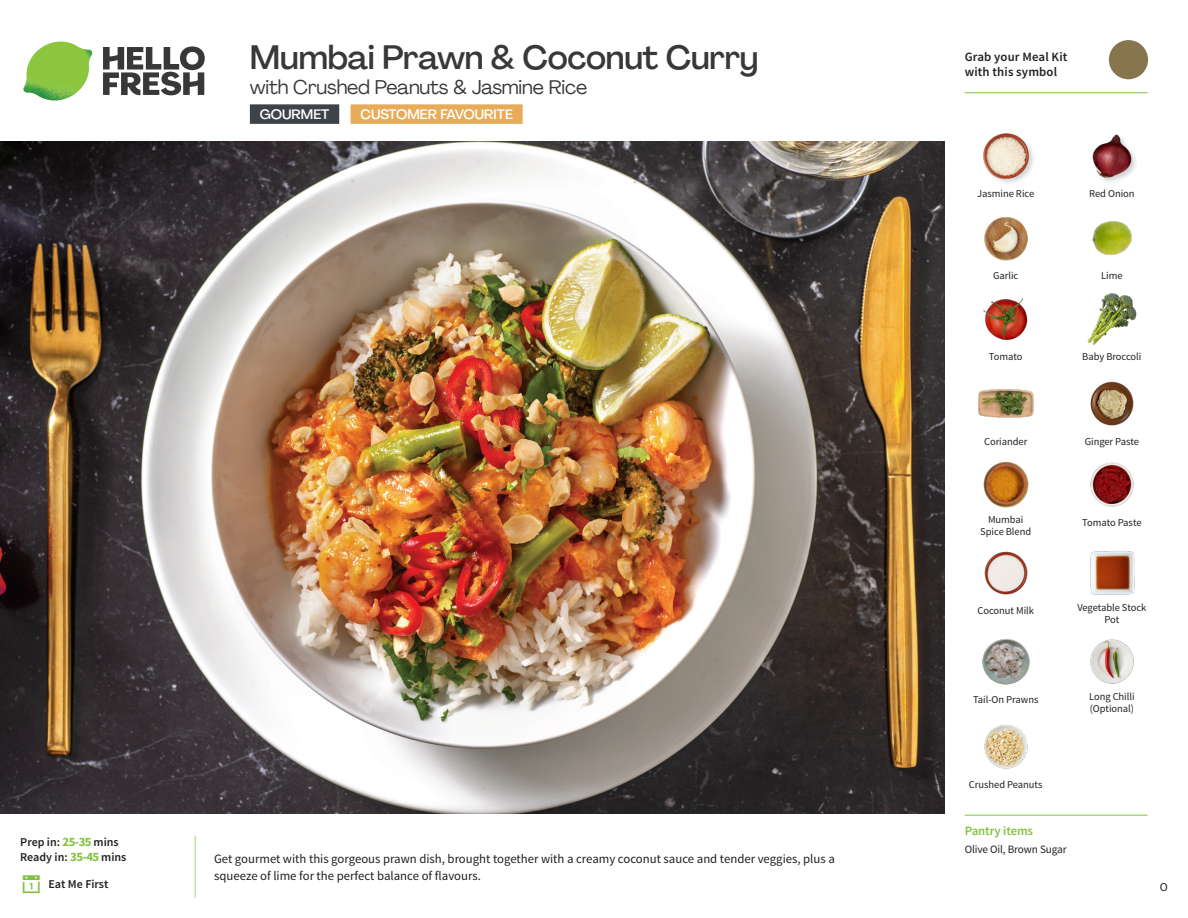
<style>
.page{position:relative;width:1188px;height:918px;background:#fff}
.page>*{position:absolute;margin:0;border:0;box-sizing:border-box;transform-origin:0 0}
._15_Titel_UK{font:500 33px "Agrandir";letter-spacing:-.01em;color:#383839}
._15_Titel_UK-2{font:19.5px "Agrandir";letter-spacing:-.01em;color:#383839}
.t1{font:500 13.5px "Agrandir";color:#fff}
.Step_6_Text_AU{font:12.75px/16.5px "Source Sans Pro";color:#231f20}
.t2{font:600 12.75px/15px "Source Sans Pro";letter-spacing:.01em;color:#231f20}
._04_Headers_Front{font:600 12.75px "Source Sans Pro";letter-spacing:-.01em;color:#81c340}
._04_Intro{font:600 12px "Source Sans Pro";color:#231f20}
.t3{font:12px "Source Sans Pro";color:#231f20}
._05_Pantry{font:11.25px "Source Sans Pro";letter-spacing:-.01em;color:#231f20}
._18_FRONT_ingredients{font:10.5px/12px "Source Sans Pro";letter-spacing:-.005em;color:#231f20;text-align:center}
.s1{font-weight:700;font-size:12.75px;color:#81c340}
</style>
<div class="page">
<svg style="left:103px;top:46px;width:102px;height:49px"></svg>
<img style="left:23px;top:42px;width:69px;height:59px">
<img style="left:0;top:142px;width:945px;height:672px">
<img style="left:1087px;top:293px;width:50px;height:52px">
<img style="left:1090px;top:381px;width:44px;height:45px">
<img style="left:978px;top:389px;width:56px;height:29px">
<img style="left:983px;top:461px;width:46px;height:47px">
<img style="left:1090px;top:551px;width:45px;height:44px">
<img style="left:984px;top:551px;width:44px;height:44px">
<img style="left:1090px;top:639px;width:44px;height:45px">
<img style="left:982px;top:638px;width:47px;height:47px">
<img style="left:984px;top:724px;width:44px;height:45px">
<img style="left:983px;top:298px;width:45px;height:43px">
<img style="left:984px;top:217px;width:44px;height:44px">
<img style="left:1092px;top:221px;width:40px;height:34px">
<div style="left:982px;top:132px;width:54px;height:54px;background:#231f20;opacity:.2"></div>
<img style="left:982px;top:132px;width:49px;height:49px">
<img style="left:1092px;top:134px;width:44px;height:48px">
<img style="left:1090px;top:462px;width:44px;height:45px">
<div style="left:250px;top:104px;width:89px;height:20px;background:#3d4349"></div>
<div style="left:351px;top:104px;width:172px;height:20px;background:#e6ac5a"></div>
<hr style="left:965px;top:815px;width:183px;height:1px;background:#81c340">
<svg style="left:1091px;top:40px;width:57px;height:54px"></svg>
<hr style="left:965px;top:92px;width:183px;height:1px;background:#81c340">
<p class="_15_Titel_UK" style="left:250px;top:37px;width:510px">Mumbai Prawn &amp; Coconut Curry</p>
<p class="_15_Titel_UK-2" style="left:250px;top:75px;width:339px">with Crushed Peanuts &amp; Jasmine Rice</p>
<p class="t1" style="left:260px;top:106px;width:71px">GOURMET</p>
<p class="t1" style="left:360px;top:106px;width:154px">CUSTOMER FAVOURITE</p>
<p class="_04_Intro" style="left:20px;top:835px;width:100px">Prep in: <span class="s1">25-35</span> mins</p>
<p class="_04_Intro" style="left:20px;top:850px;width:108px">Ready in: <span class="s1">35-45</span> mins</p>
<p class="_04_Intro" style="left:48px;top:876px;width:62px">Eat Me First</p>
<p class="Step_6_Text_AU" style="left:214px;top:851px;width:622px">Get gourmet with this gorgeous prawn dish, brought together with a creamy coconut sauce and tender veggies, plus a squeeze of lime for the perfect balance of flavours.</p>
<p class="t2" style="left:965px;top:50px;width:104px">Grab your Meal Kit with this symbol</p>
<p class="_18_FRONT_ingredients" style="left:977px;top:188px;width:59px">Jasmine Rice</p>
<p class="_18_FRONT_ingredients" style="left:1089px;top:188px;width:47px">Red Onion</p>
<p class="_18_FRONT_ingredients" style="left:993px;top:270px;width:27px">Garlic</p>
<p class="_18_FRONT_ingredients" style="left:1101px;top:270px;width:23px">Lime</p>
<p class="_18_FRONT_ingredients" style="left:989px;top:351px;width:35px">Tomato</p>
<p class="_18_FRONT_ingredients" style="left:1082px;top:351px;width:61px">Baby Broccoli</p>
<p class="_18_FRONT_ingredients" style="left:984px;top:435px;width:45px">Coriander</p>
<p class="_18_FRONT_ingredients" style="left:1085px;top:435px;width:56px">Ginger Paste</p>
<p class="_18_FRONT_ingredients" style="left:988px;top:514px;width:37px">Mumbai</p>
<p class="_18_FRONT_ingredients" style="left:1082px;top:516px;width:61px">Tomato Paste</p>
<p class="_18_FRONT_ingredients" style="left:980px;top:526px;width:52px">Spice Blend</p>
<p class="_18_FRONT_ingredients" style="left:978px;top:605px;width:58px">Coconut Milk</p>
<p class="_18_FRONT_ingredients" style="left:1077px;top:602px;width:71px">Vegetable Stock<br>Pot</p>
<p class="_18_FRONT_ingredients" style="left:973px;top:693px;width:67px">Tail-On Prawns</p>
<p class="_18_FRONT_ingredients" style="left:1089px;top:691px;width:47px;text-align:left">Long Chilli (Optional)</p>
<p class="_18_FRONT_ingredients" style="left:969px;top:778px;width:75px">Crushed Peanuts</p>
<p class="_04_Headers_Front" style="left:965px;top:822px;width:70px">Pantry items</p>
<p class="_05_Pantry" style="left:965px;top:842px;width:104px">Olive Oil, Brown Sugar</p>
<p class="t3" style="left:1160px;top:879px;width:9px">O</p>
</div>
